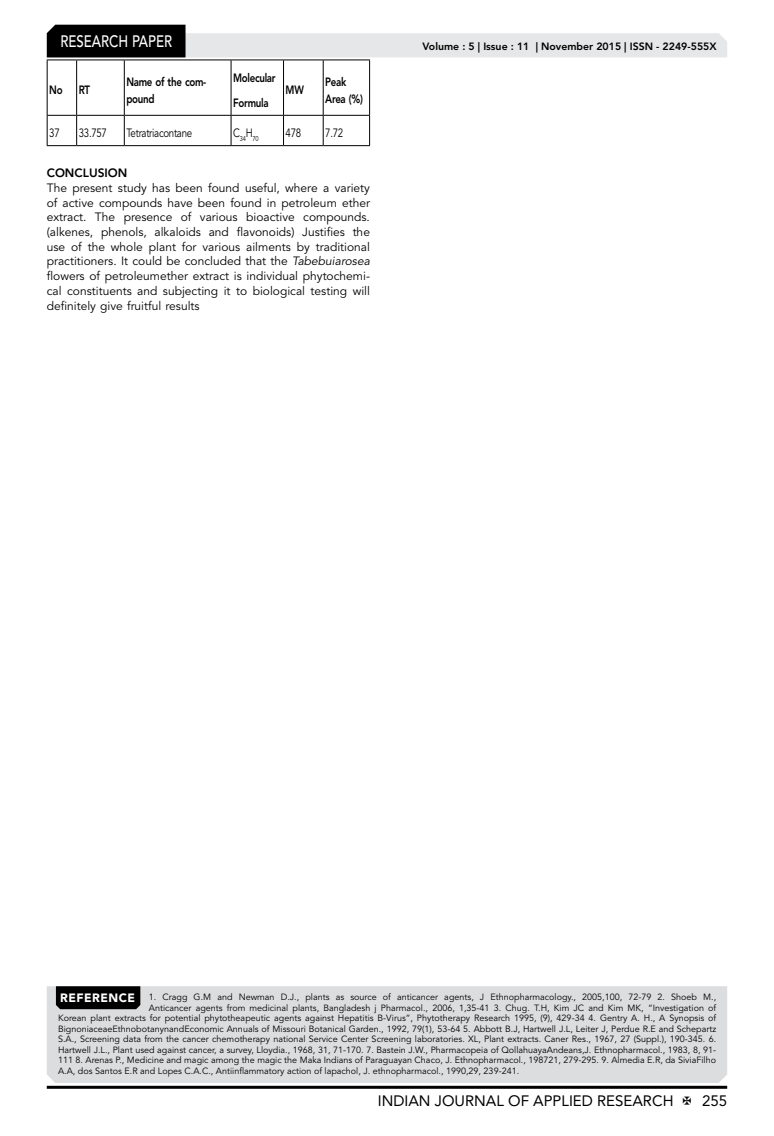
<style>
.page{position:relative;width:774px;height:1136px;background:#fff}
.page>*{position:absolute;margin:0;border:0;box-sizing:border-box;transform-origin:0 0}
.t1{font:500 16.5px "Avenir LT Std";color:#fff;scale:.8 1}
.t2{font:15px "Avenir LT Std";color:#000}
.t3{font:12px/14.7px "Avenir LT Std";color:#000;text-align:justify}
.t4{font:800 12px/16.5px "Avenir LT Std";letter-spacing:-.03em;color:#000;scale:.81 1}
.t5{font:12px "Avenir LT Std";letter-spacing:-.03em;color:#000;scale:.81 1}
.t6{font:12px "Avenir LT Std";color:#000;scale:.81 1}
.t7{font:800 12px "Avenir LT Std";color:#000}
.t8{font:800 10.5px "Avenir LT Std";color:#000}
.t9{font:9px "Avenir LT Std";color:#000}
.t10{font:7.05px "Avenir LT Std";color:#000;scale:.81 1}
.s1{font-style:italic}
.s2{font-weight:900;font-size:12px;color:#fff}
</style>
<div class="page">
<hr style="left:47px;top:1085px;width:680px;height:3px;background:#000">
<svg style="left:47px;top:25px;width:680px;height:120px"></svg>
<hr style="left:47px;top:145px;width:30px;height:1px;background:#000">
<hr style="left:77px;top:145px;width:47px;height:1px;background:#000">
<hr style="left:124px;top:145px;width:107px;height:1px;background:#000">
<hr style="left:231px;top:145px;width:52px;height:1px;background:#000">
<hr style="left:283px;top:145px;width:40px;height:1px;background:#000">
<hr style="left:323px;top:145px;width:47px;height:1px;background:#000">
<div style="left:47px;top:986px;width:680px;height:96px;background:#dcddde"></div>
<div style="left:56px;top:986px;width:84px;height:23px;background:#000"></div>
<h1 class="t1" style="left:60px;top:32px;width:139px">RESEARCH PAPER</h1>
<h3 class="t4" style="left:49px;top:82px;width:18px">No</h3>
<h3 class="t4" style="left:79px;top:82px;width:15px">RT</h3>
<h3 class="t4" style="left:126px;top:74px;width:100px">Name of the com&shy;pound</h3>
<h3 class="t4" style="left:233px;top:65px;width:54px;line-height:25px">Molecular<br>Formula</h3>
<h3 class="t4" style="left:286px;top:82px;width:24px">MW</h3>
<h3 class="t4" style="left:325px;top:74px;width:48px">Peak<br>Area (%)</h3>
<h3 class="t6" style="left:49px;top:126px;width:14px">37</h3>
<h3 class="t6" style="left:79px;top:126px;width:36px">33.757</h3>
<h3 class="t5" style="left:126px;top:126px;width:83px">Tetratriacontane</h3>
<p class="t10" style="left:233px;top:135px;width:33px"><sup>C</sup>34<sup>H</sup>70</p>
<h3 class="t6" style="left:286px;top:126px;width:21px">478</h3>
<h3 class="t6" style="left:325px;top:126px;width:24px">7.72</h3>
<h3 class="t7" style="left:47px;top:166px;width:82px">CONCLUSION</h3>
<p class="t3" style="left:47px;top:181px;width:325px">The present study has been found useful, where a variety of active compounds have been found in petroleum ether extract. The presence of various bioactive compounds. (alkenes, phenols, alkaloids and flavonoids) Justifies the use of the whole plant for various ailments by traditional practitioners. It could be concluded that the <span class="s1">Tabebuiarosea </span>flowers of petroleumether extract is individual phytochemi&shy;cal constituents and subjecting it to biological testing will definitely give fruitful results</p>
<p class="t8" style="left:422px;top:41px;width:296px">Volume : 5 | Issue : 11 | November 2015 | ISSN - 2249-555X</p>
<p class="t9" style="left:60px;top:991px;width:657px"><span class="s2">REFERENCE</span> 1. Cragg G.M and Newman D.J., plants as source of anticancer agents, J Ethnopharmacology., 2005,100, 72-79 2. Shoeb M.,</p>
<p class="t9" style="left:149px;top:1002px;width:569px">Anticancer agents from medicinal plants, Bangladesh j Pharmacol., 2006, 1,35-41 3. Chug. T.H, Kim JC and Kim MK, “Investigation of</p>
<p class="t9" style="left:58px;top:1012px;width:660px">Korean plant extracts for potential phytotheapeutic agents against Hepatitis B-Virus”, Phytotherapy Research 1995, (9), 429-34 4. Gentry A. H., A Synopsis of</p>
<p class="t9" style="left:58px;top:1023px;width:660px">BignoniaceaeEthnobotanynandEconomic Annuals of Missouri Botanical Garden., 1992, 79(1), 53-64 5. Abbott B.J, Hartwell J.L, Leiter J, Perdue R.E and Schepartz</p>
<p class="t9" style="left:58px;top:1033px;width:659px">S.A., Screening data from the cancer chemotherapy national Service Center Screening laboratories. XL, Plant extracts. Caner Res., 1967, 27 (Suppl.), 190-345. 6.</p>
<p class="t9" style="left:58px;top:1044px;width:660px">Hartwell J.L., Plant used against cancer, a survey, Lloydia., 1968, 31, 71-170. 7. Bastein J.W., Pharmacopeia of QollahuayaAndeans,J. Ethnopharmacol., 1983, 8, 91-</p>
<p class="t9" style="left:58px;top:1054px;width:659px">111 8. Arenas P., Medicine and magic among the magic the Maka Indians of Paraguayan Chaco, J. Ethnopharmacol., 198721, 279-295. 9. Almedia E.R, da SiviaFilho</p>
<p class="t9" style="left:58px;top:1065px;width:462px">A.A, dos Santos E.R and Lopes C.A.C., Antiinflammatory action of lapachol, J. ethnopharmacol., 1990,29, 239-241.</p>
<h2 class="t2" style="left:378px;top:1091px;width:297px">INDIAN JOURNAL OF APPLIED RESEARCH</h2>
<h2 class="t2" style="left:702px;top:1091px;width:27px">255</h2>
</div>
